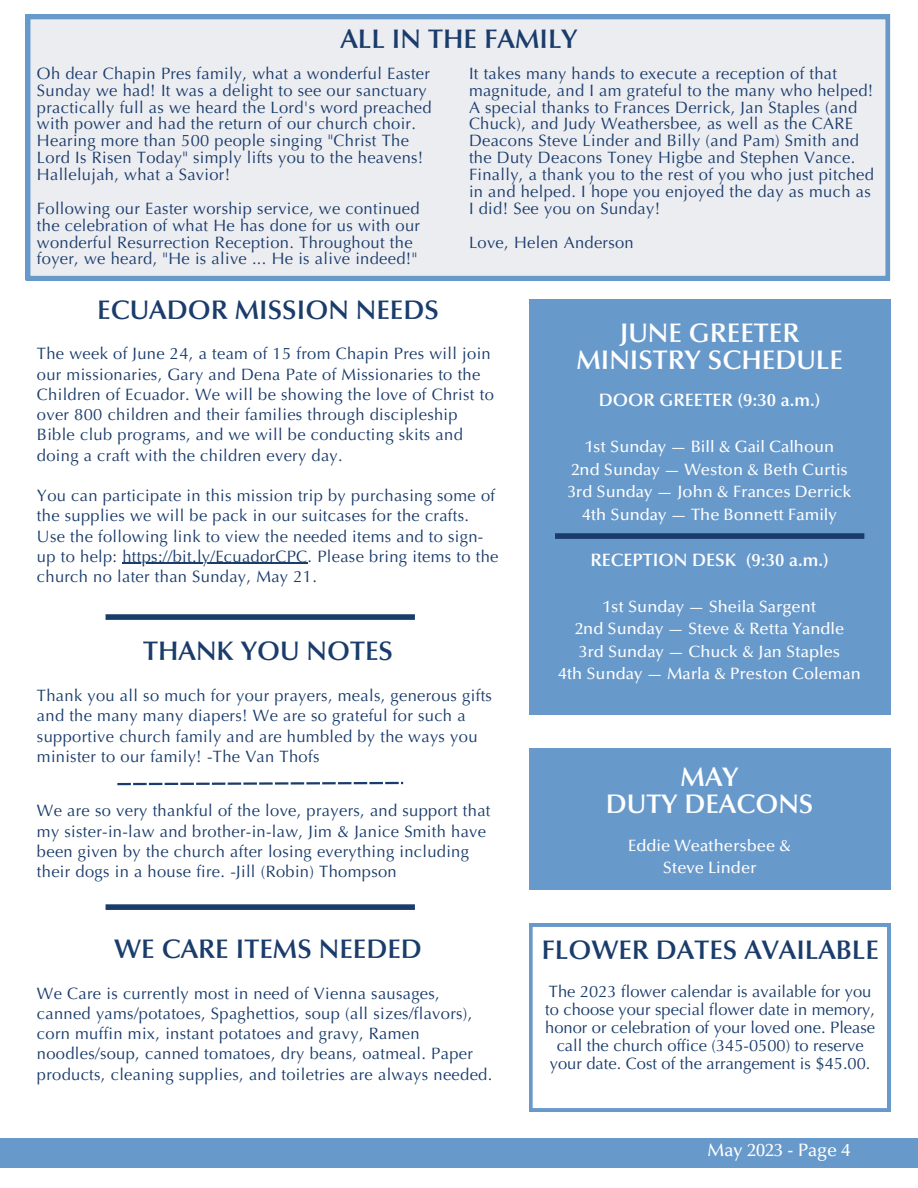
<style>
.page{position:relative;width:918px;height:1188px;background:#fff}
.page>*{position:absolute;margin:0;border:0;box-sizing:border-box;transform-origin:0 0}
.t1{font:600 27px "Optima LT Pro";color:#1a3c6b}
.t2{font:600 27px "Optima LT Pro";color:#fff}
.t3{font:600 18px "Optima LT Pro";color:#fff}
.t4{font:500 18px "Optima LT Pro";color:#fff}
.t5{font:16.5px/20.2px "Optima LT Pro";letter-spacing:.02em;color:#1a3c6b}
.t6{font:500 16.5px "Optima LT Pro";color:#fff}
.t7{font:16.5px/18px "Optima LT Pro";color:#1a3c6b;text-align:center}
</style>
<div class="page">
<div style="left:26px;top:15px;width:864px;height:265px;background:#ecedf1"></div>
<div style="left:0;top:1138px;width:918px;height:29px;background:#6899cb"></div>
<svg style="left:529px;top:924px;width:361px;height:187px"></svg>
<div style="left:529px;top:299px;width:361px;height:416px;background:#6899cb"></div>
<div style="left:529px;top:749px;width:361px;height:141px;background:#6899cb"></div>
<div style="left:555px;top:533px;width:309px;height:6px;background:#1a3c6b"></div>
<svg style="left:117px;top:782px;width:124px;height:3px"></svg>
<hr style="left:243px;top:782px;width:14px;height:3px;background:#1a3c6b">
<hr style="left:259px;top:782px;width:14px;height:3px;background:#1a3c6b">
<svg style="left:275px;top:782px;width:128px;height:3px"></svg>
<div style="left:106px;top:614px;width:309px;height:6px;background:#1a3c6b"></div>
<hr style="left:122px;top:563px;width:186px;height:1px;background:#1a3c6b">
<div style="left:106px;top:904px;width:309px;height:6px;background:#1a3c6b"></div>
<p class="t1" style="left:340px;top:29px;width:239px">ALL IN THE FAMILY</p>
<p class="t5" style="left:37px;top:67px;width:396px;line-height:16.8px">Oh dear Chapin Pres family, what a wonderful Easter Sunday we had! It was a delight to see our sanctuary practically full as we heard the Lord's word preached with power and had the return of our church choir.<br>Hearing more than 500 people singing "Christ The Lord Is Risen Today" simply lifts you to the heavens!<br>Hallelujah, what a Savior!</p>
<p class="t5" style="left:37px;top:202px;width:385px;line-height:16.8px">Following our Easter worship service, we continued the celebration of what He has done for us with our wonderful Resurrection Reception. Throughout the foyer, we heard, "He is alive ... He is alive indeed!"</p>
<p class="t5" style="left:469px;top:67px;width:406px;line-height:16.8px">It takes many hands to execute a reception of that magnitude, and I am grateful to the many who helped!<br>A special thanks to Frances Derrick, Jan Staples (and Chuck), and Judy Weathersbee, as well as the CARE Deacons Steve Linder and Billy (and Pam) Smith and the Duty Deacons Toney Higbe and Stephen Vance.<br>Finally, a thank you to the rest of you who just pitched in and helped. I hope you enjoyed the day as much as I did! See you on Sunday!</p>
<p class="t5" style="left:469px;top:234px;width:166px">Love, Helen Anderson</p>
<p class="t1" style="left:97px;top:299px;width:343px">ECUADOR MISSION NEEDS</p>
<p class="t5" style="left:37px;top:345px;width:458px">The week of June 24, a team of 15 from Chapin Pres will join our missionaries, Gary and Dena Pate of Missionaries to the Children of Ecuador. We will be showing the love of Christ to over 800 children and their families through discipleship Bible club programs, and we will be conducting skits and doing a craft with the children every day.</p>
<p class="t5" style="left:37px;top:487px;width:463px">You can participate in this mission trip by purchasing some of the supplies we will be pack in our suitcases for the crafts.<br>Use the following link to view the needed items and to sign&shy;up to help: https://bit.ly/EcuadorCPC. Please bring items to the church no later than Sunday, May 21.</p>
<p class="t1" style="left:143px;top:640px;width:252px">THANK YOU NOTES</p>
<p class="t5" style="left:37px;top:687px;width:457px">Thank you all so much for your prayers, meals, generous gifts and the many many diapers! We are so grateful for such a supportive church family and are humbled by the ways you minister to our family! -The Van Thofs</p>
<p class="t2" style="left:620px;top:322px;width:181px">JUNE GREETER</p>
<p class="t2" style="left:576px;top:349px;width:268px">MINISTRY SCHEDULE</p>
<p class="t3" style="left:599px;top:393px;width:223px">DOOR GREETER (9:30 a.m.)</p>
<p class="t6" style="left:585px;top:440px;width:251px">1st Sunday — Bill &amp; Gail Calhoun</p>
<p class="t6" style="left:571px;top:463px;width:278px">2nd Sunday — Weston &amp; Beth Curtis</p>
<p class="t6" style="left:568px;top:485px;width:285px">3rd Sunday — John &amp; Frances Derrick</p>
<p class="t6" style="left:583px;top:508px;width:256px">4th Sunday — The Bonnett Family</p>
<p class="t3" style="left:591px;top:553px;width:240px">RECEPTION DESK (9:30 a.m.)</p>
<p class="t6" style="left:603px;top:600px;width:215px">1st Sunday — Sheila Sargent</p>
<p class="t6" style="left:575px;top:622px;width:271px">2nd Sunday — Steve &amp; Retta Yandle</p>
<p class="t6" style="left:579px;top:645px;width:263px">3rd Sunday — Chuck &amp; Jan Staples</p>
<p class="t6" style="left:559px;top:667px;width:304px">4th Sunday — Marla &amp; Preston Coleman</p>
<p class="t2" style="left:681px;top:766px;width:59px">MAY</p>
<p class="t5" style="left:37px;top:802px;width:455px">We are so very thankful of the love, prayers, and support that</p>
<p class="t2" style="left:606px;top:793px;width:209px">DUTY DEACONS</p>
<p class="t5" style="left:37px;top:823px;width:451px">my sister-in-law and brother-in-law, Jim &amp; Janice Smith have been given by the church after losing everything including their dogs in a house fire. -Jill (Robin) Thompson</p>
<p class="t6" style="left:628px;top:839px;width:165px">Eddie Weathersbee &amp;</p>
<p class="t6" style="left:663px;top:861px;width:95px">Steve Linder</p>
<p class="t1" style="left:114px;top:938px;width:309px">WE CARE ITEMS NEEDED</p>
<p class="t5" style="left:37px;top:985px;width:457px">We Care is currently most in need of Vienna sausages, canned yams/potatoes, Spaghettios, soup (all sizes/flavors), corn muffin mix, instant potatoes and gravy, Ramen noodles/soup, canned tomatoes, dry beans, oatmeal. Paper products, cleaning supplies, and toiletries are always needed.</p>
<p class="t1" style="left:541px;top:939px;width:339px">FLOWER DATES AVAILABLE</p>
<p class="t7" style="left:545px;top:985px;width:331px">The 2023 flower calendar is available for you to choose your special flower date in memory, honor or celebration of your loved one. Please call the church office (345-0500) to reserve your date. Cost of the arrangement is $45.00.</p>
<p class="t4" style="left:708px;top:1143px;width:145px">May 2023 - Page 4</p>
</div>
